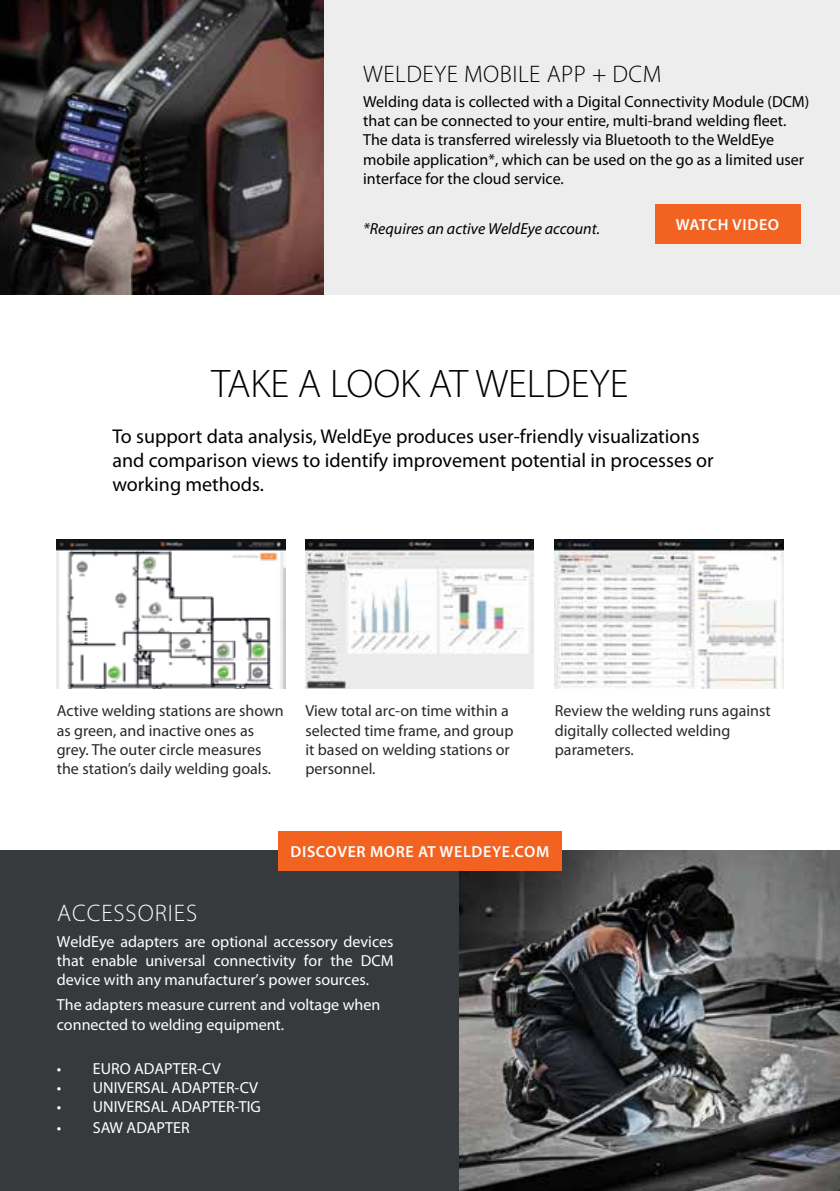
<style>
.page{position:relative;width:840px;height:1191px;background:#fff}
.page>*{position:absolute;margin:0;border:0;box-sizing:border-box;transform-origin:0 0}
.t1{font:300 40px "Myriad Pro";color:#000}
.t2{font:300 24px "Myriad Pro";letter-spacing:.02em;color:#000}
.t3{font:300 24px "Myriad Pro";letter-spacing:.04em;color:#fff}
.t4{font:20px/24px "Myriad Pro";color:#000}
.t5{font:16px/19.2px "Myriad Pro";color:#292829}
.t6{font:16px/19.2px "Myriad Pro";color:#fff;text-align:justify}
.t7{font:16px/19.2px "Myriad Pro";color:#000}
.t8{font:600 16px "Myriad Pro";letter-spacing:.04em;color:#fff}
.t9{font:italic 16px "Myriad Pro";color:#000}
</style>
<div class="page">
<div style="left:0;top:850px;width:839px;height:341px;background:#373a3c"></div>
<div style="left:0;top:0;width:839px;height:295px;background:#ededee"></div>
<img style="left:57px;top:539px;width:228px;height:149px">
<img style="left:305px;top:539px;width:228px;height:149px">
<img style="left:554px;top:539px;width:228px;height:149px">
<img style="left:459px;top:850px;width:380px;height:341px">
<img style="left:0;top:0;width:324px;height:295px">
<div style="left:278px;top:831px;width:283px;height:39px;background:#f26322"></div>
<div style="left:654px;top:204px;width:145px;height:40px;background:#f26322"></div>
<h2 class="t2" style="left:363px;top:59px;width:299px">WELDEYE MOBILE APP + DCM</h2>
<p class="t7" style="left:363px;top:92px;width:447px">Welding data is collected with a Digital Connectivity Module (DCM) that can be connected to your entire, multi-brand welding fleet.<br>The data is transferred wirelessly via Bluetooth to the WeldEye mobile application*, which can be used on the go as a limited user interface for the cloud service.</p>
<p class="t9" style="left:363px;top:219px;width:238px">*Requires an active WeldEye account.</p>
<p class="t8" style="left:675px;top:214px;width:105px">WATCH VIDEO</p>
<h1 class="t1" style="left:211px;top:360px;width:418px">TAKE A LOOK AT WELDEYE</h1>
<p class="t4" style="left:112px;top:424px;width:602px">To support data analysis, WeldEye produces user-friendly visualizations and comparison views to identify improvement potential in processes or working methods.</p>
<p class="t5" style="left:57px;top:701px;width:228px">Active welding stations are shown as green, and inactive ones as grey. The outer circle measures the station’s daily welding goals.</p>
<p class="t5" style="left:305px;top:701px;width:209px">View total arc-on time within a selected time frame, and group it based on welding stations or personnel.</p>
<p class="t5" style="left:554px;top:701px;width:217px">Review the welding runs against digitally collected welding parameters.</p>
<p class="t8" style="left:290px;top:841px;width:260px">DISCOVER MORE AT WELDEYE.COM</p>
<h2 class="t3" style="left:57px;top:899px;width:142px">ACCESSORIES</h2>
<p class="t6" style="left:57px;top:931px;width:338px">WeldEye adapters are optional accessory devices that enable universal connectivity for the DCM device with any manufacturer’s power sources.</p>
<p class="t6" style="left:57px;top:995px;width:325px">The adapters measure current and voltage when connected to welding equipment.</p>
<p class="t6" style="left:57px;top:1058px;width:165px">• EURO ADAPTER-CV</p>
<p class="t6" style="left:57px;top:1077px;width:203px">• UNIVERSAL ADAPTER-CV</p>
<p class="t6" style="left:57px;top:1097px;width:205px">• UNIVERSAL ADAPTER-TIG</p>
<p class="t6" style="left:57px;top:1118px;width:134px">• SAW ADAPTER</p>
</div>
